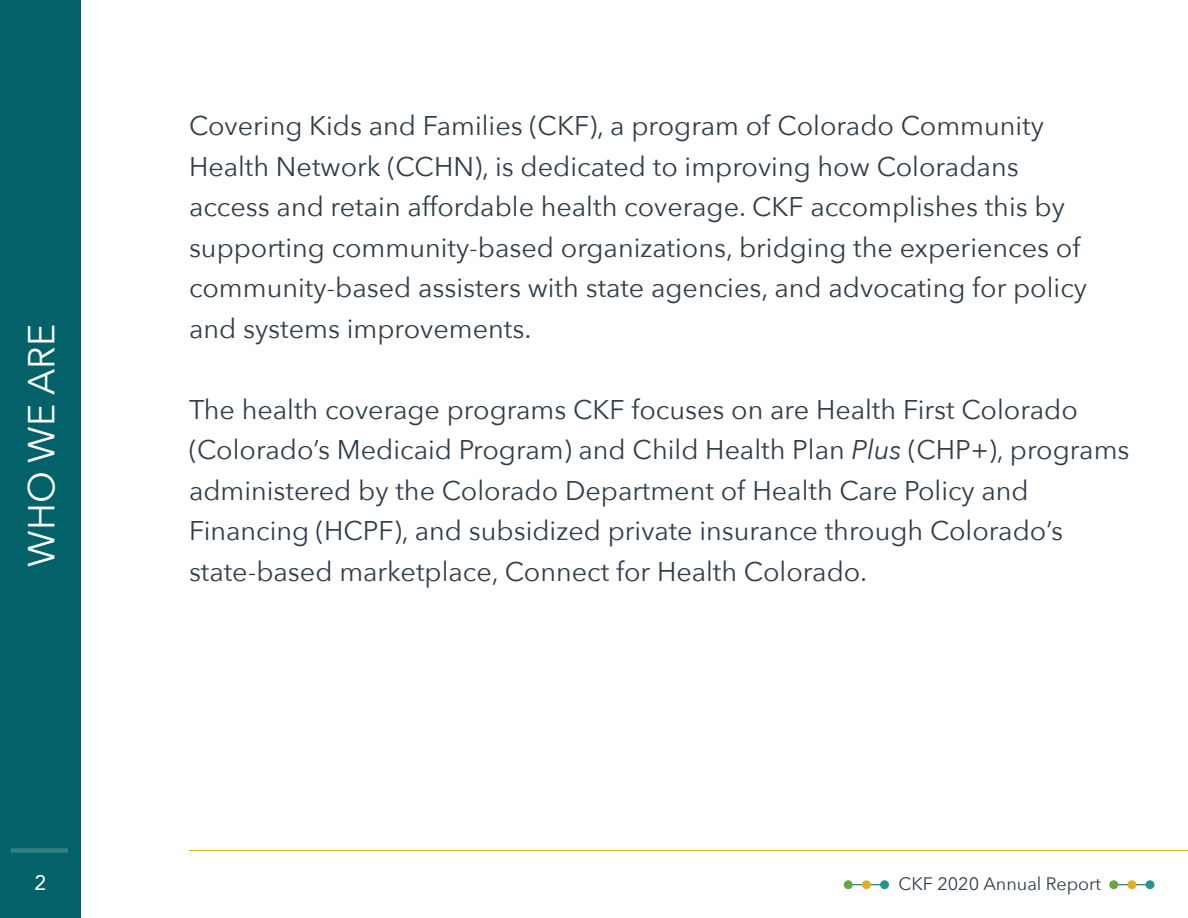
<style>
.page{position:relative;width:1188px;height:918px;background:#fff}
.page>*{position:absolute;margin:0;border:0;box-sizing:border-box;transform-origin:0 0}
.t1{font:37.5px "Avenir Next";color:#fff}
.t2{font:27px/40.5px "Avenir Next";color:#303e49}
.t3{font:21px "Avenir";color:#fff}
.t4{font:18px "Avenir Next";color:#303e49}
.s1{font-style:italic}
</style>
<div class="page">
<div style="left:0;top:0;width:81px;height:918px;background:#036169"></div>
<div style="left:11px;top:848px;width:57px;height:5px;background:#347f86"></div>
<hr style="left:847px;top:884px;width:36px;height:1px;background:#016168">
<div style="left:844px;top:880px;width:9px;height:9px;background:#6ba442;border-radius:50%"></div>
<div style="left:862px;top:880px;width:9px;height:9px;background:#ebaa21;border-radius:50%"></div>
<div style="left:880px;top:880px;width:9px;height:9px;background:#20998b;border-radius:50%"></div>
<hr style="left:1113px;top:884px;width:36px;height:1px;background:#016168">
<div style="left:1109px;top:880px;width:9px;height:9px;background:#6ba442;border-radius:50%"></div>
<div style="left:1127px;top:880px;width:9px;height:9px;background:#ebaa21;border-radius:50%"></div>
<div style="left:1146px;top:880px;width:9px;height:9px;background:#20998b;border-radius:50%"></div>
<hr style="left:189px;top:850px;width:999px;height:1px;background:#ebab21">
<h1 class="t1" style="left:10px;top:567px;width:244px;rotate:-90deg">WHO WE ARE</h1>
<p class="t2" style="left:189px;top:104px;width:900px">Covering Kids and Families (CKF), a program of Colorado Community Health Network (CCHN), is dedicated to improving how Coloradans access and retain affordable health coverage. CKF accomplishes this by supporting community-based organizations, bridging the experiences of community-based assisters with state agencies, and advocating for policy and systems improvements.</p>
<p class="t2" style="left:189px;top:388px;width:942px">The health coverage programs CKF focuses on are Health First Colorado (Colorado’s Medicaid Program) and Child Health Plan <span class="s1">Plus</span> (CHP+), programs administered by the Colorado Department of Health Care Policy and Financing (HCPF), and subsidized private insurance through Colorado’s state-based marketplace, Connect for Health Colorado.</p>
<p class="t3" style="left:35px;top:871px;width:13px">2</p>
<p class="t4" style="left:899px;top:869px;width:204px">CKF 2020 Annual Report</p>
</div>
